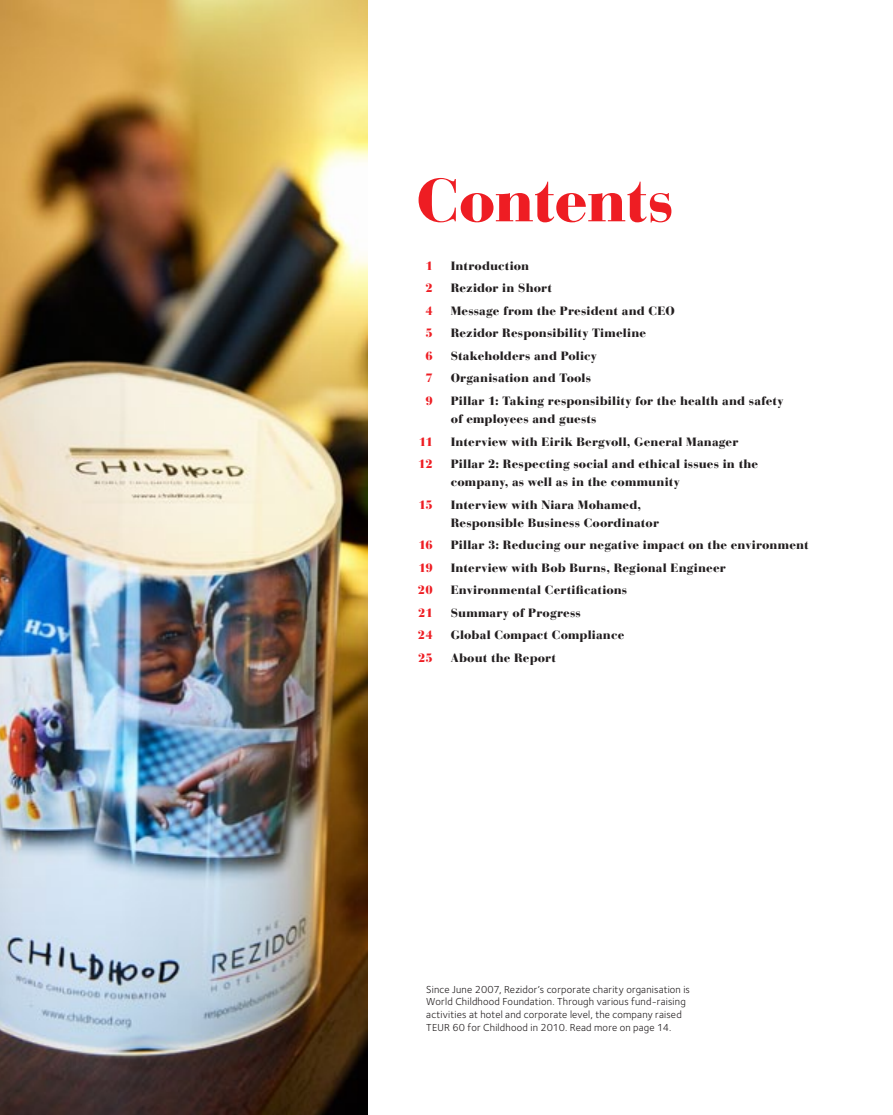
<style>
.page{position:relative;width:893px;height:1115px;background:#fff}
.page>*{position:absolute;margin:0;border:0;box-sizing:border-box;transform-origin:0 0}
.t1{font:900 60px "Bauer Bodoni";letter-spacing:-.02em;color:#ee1d23}
.t2{font:900 12px/18px "Bauer Bodoni";letter-spacing:.01em;color:#231f20}
.t3{font:900 12px "Bauer Bodoni";letter-spacing:-.02em;color:#ee1d23}
.t4{font:10.5px/12.6px "Foundry Sterling";letter-spacing:.02em;color:#231f20}
</style>
<div class="page">
<img style="left:0;top:0;width:368px;height:1114px">
<h1 class="t1" style="left:416px;top:164px;width:259px">Contents</h1>
<p class="t3" style="left:425px;top:258px;width:9px">1</p>
<p class="t2" style="left:451px;top:256px;width:80px">Introduction</p>
<p class="t3" style="left:425px;top:281px;width:9px">2</p>
<p class="t2" style="left:451px;top:279px;width:103px">Rezidor in Short</p>
<p class="t3" style="left:425px;top:303px;width:9px">4</p>
<p class="t2" style="left:451px;top:301px;width:226px">Message from the President and CEO</p>
<p class="t3" style="left:425px;top:326px;width:9px">5</p>
<p class="t2" style="left:451px;top:324px;width:197px">Rezidor Responsibility Timeline</p>
<p class="t3" style="left:425px;top:348px;width:9px">6</p>
<p class="t2" style="left:451px;top:346px;width:148px">Stakeholders and Policy</p>
<p class="t3" style="left:425px;top:371px;width:9px">7</p>
<p class="t2" style="left:451px;top:369px;width:142px">Organisation and Tools</p>
<p class="t3" style="left:425px;top:393px;width:9px">9</p>
<p class="t2" style="left:451px;top:391px;width:334px">Pillar 1: Taking responsibility for the health and safety of employees and guests</p>
<p class="t3" style="left:419px;top:434px;width:15px">11</p>
<p class="t2" style="left:451px;top:432px;width:289px">Interview with Eirik Bergvoll, General Manager</p>
<p class="t3" style="left:418px;top:456px;width:16px">12</p>
<p class="t2" style="left:451px;top:454px;width:309px">Pillar 2: Respecting social and ethical issues in the company, as well as in the community</p>
<p class="t3" style="left:418px;top:497px;width:16px">15</p>
<p class="t2" style="left:451px;top:495px;width:210px">Interview with Niara Mohamed,<br>Responsible Business Coordinator</p>
<p class="t3" style="left:418px;top:537px;width:16px">16</p>
<p class="t2" style="left:451px;top:535px;width:360px">Pillar 3: Reducing our negative impact on the environment</p>
<p class="t3" style="left:418px;top:560px;width:16px">19</p>
<p class="t2" style="left:451px;top:558px;width:277px">Interview with Bob Burns, Regional Engineer</p>
<p class="t3" style="left:418px;top:582px;width:16px">20</p>
<p class="t2" style="left:451px;top:580px;width:178px">Environmental Certifications</p>
<p class="t3" style="left:418px;top:605px;width:16px">21</p>
<p class="t2" style="left:451px;top:603px;width:132px">Summary of Progress</p>
<p class="t3" style="left:418px;top:627px;width:16px">24</p>
<p class="t2" style="left:451px;top:625px;width:175px">Global Compact Compliance</p>
<p class="t3" style="left:418px;top:650px;width:16px">25</p>
<p class="t2" style="left:451px;top:648px;width:107px">About the Report</p>
<p class="t4" style="left:426px;top:982px;width:265px">Since June 2007, Rezidor’s corporate charity organisation is World Childhood Foundation. Through various fund-raising activities at hotel and corporate level, the company raised TEUR 60 for Childhood in 2010. Read more on page 14.</p>
</div>
